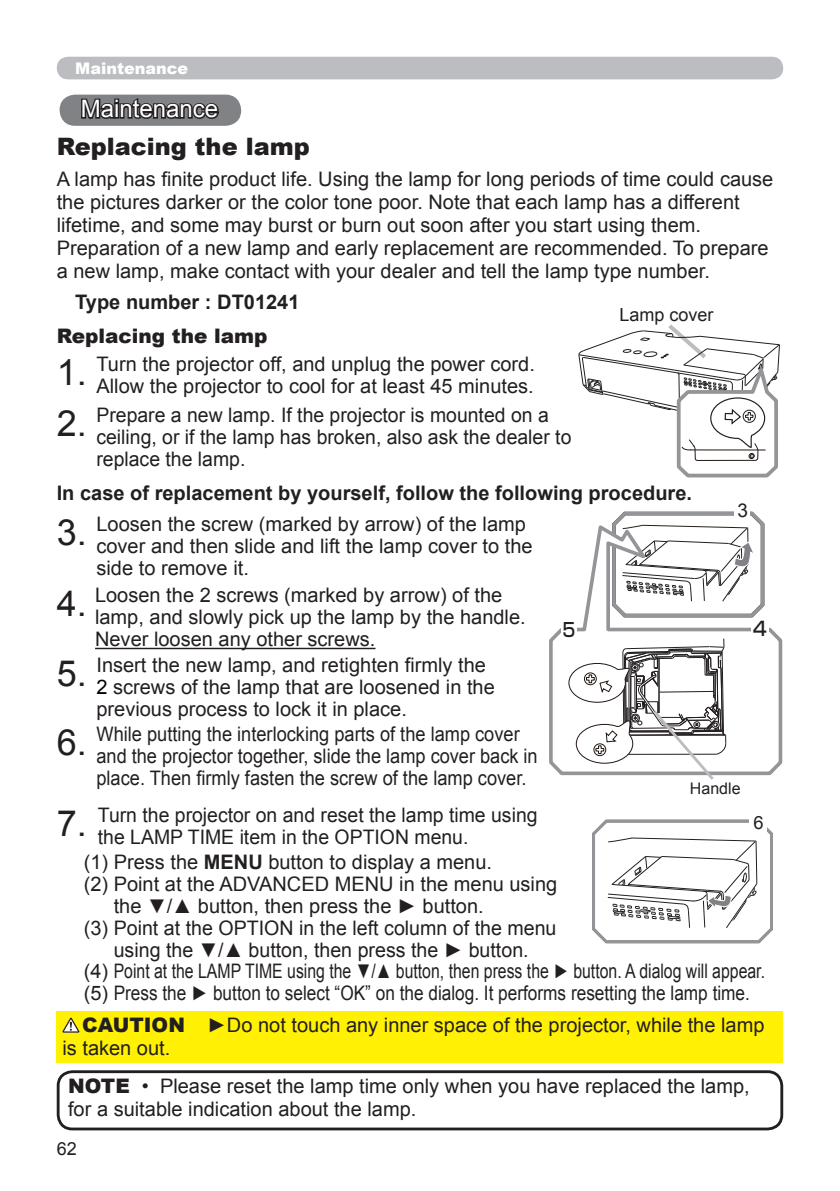
<style>
.page{position:relative;width:840px;height:1191px;background:#fff}
.page>*{position:absolute;margin:0;border:0;box-sizing:border-box;transform-origin:0 0}
.t1{font:900 24px "Arial";color:#231f20}
.t2{font:24px "Arial";color:#fff}
.t3{font:20px/22px "Arial";color:#231f20}
.t4{font:20px/22px "Arial";color:#231f20;scale:.91 1}
.t5{font:700 20px "Arial";color:#231f20}
.t6{font:900 20px "Arial";color:#231f20}
.t7{font:500 19.4px "Shin Go Pro";color:#231f20;scale:.94 1}
.t8{font:19px "Arial";color:#231f20}
.t9{font:500 19px "Shin Go Pro";color:#231f20;scale:.89 1}
.t10{font:18.2px "Arial";color:#231f20}
.t11{font:18px "Arial";color:#231f20}
.t12{font:900 16px "Arial";color:#fff}
.t13{font:16px "Arial";color:#231f20}
.t14{font:500 12.6px "Shin Go Pro";color:#231f20}
.s1{font-size:36px}
.s2{color:#030303}
.s3{font-weight:700}
</style>
<div class="page">
<div style="left:57px;top:57px;width:725px;height:22px;background:#bcbdc0;border-radius:11px"></div>
<div style="left:60px;top:95px;width:181px;height:31px;background:#808285;border-radius:16px"></div>
<svg style="left:80px;top:94px;width:141px;height:25px"></svg>
<hr style="left:95px;top:648px;width:280px;height:1px;background:#231f20">
<div style="left:57px;top:1070px;width:725px;height:60px;border:3px solid #231f20;border-radius:14px"></div>
<div style="left:57px;top:1012px;width:725px;height:51px;background:#fff101"></div>
<svg style="left:62px;top:1017px;width:17px;height:15px"></svg>
<svg style="left:592px;top:819px;width:181px;height:125px"></svg>
<svg style="left:578px;top:324px;width:202px;height:154px"></svg>
<svg style="left:615px;top:511px;width:147px;height:10px"></svg>
<svg style="left:549px;top:521px;width:233px;height:255px"></svg>
<div style="left:561px;top:619px;width:15px;height:23px;background:#fff"></div>
<div style="left:750px;top:620px;width:17px;height:18px;background:#fff"></div>
<svg style="left:568px;top:638px;width:158px;height:142px"></svg>
<p class="t12" style="left:75px;top:57px;width:114px">Maintenance</p>
<p class="t2" style="left:81px;top:93px;width:139px">Maintenance</p>
<p class="t1" style="left:57px;top:129px;width:254px">Replacing the lamp</p>
<p class="t3" style="left:57px;top:167px;width:717px;line-height:23px">A lamp has finite product life. Using the lamp for long periods of time could cause the pictures darker or the color tone poor. Note that each lamp has a different lifetime, and some may burst or burn out soon after you start using them.<br>Preparation of a new lamp and early replacement are recommended. To prepare a new lamp, make contact with your dealer and tell the lamp type number.</p>
<p class="t5" style="left:75px;top:289px;width:226px">Type number : DT01241</p>
<p class="t6" style="left:57px;top:321px;width:212px">Replacing the lamp</p>
<p class="t3" style="left:57px;top:353px;width:479px;text-align:right"><span class="s1">1.</span> Turn the projector off, and unplug the power cord.<br>Allow the projector to cool for at least 45 minutes.</p>
<p class="t3" style="left:96px;top:404px;width:476px;text-indent:-40px"><span class="s1">2.</span> Prepare a new lamp. If the projector is mounted on a ceiling, or if the lamp has broken, also ask the dealer to replace the lamp.</p>
<p class="t11" style="left:619px;top:303px;width:96px">Lamp cover</p>
<p class="t5" style="left:57px;top:480px;width:636px">In case of replacement by yourself, follow the following procedure.</p>
<p class="t8" style="left:737px;top:498px;width:12px">3</p>
<p class="t3" style="left:96px;top:513px;width:437px;text-indent:-40px"><span class="s1">3.</span> Loosen the screw (marked by arrow) of the lamp cover and then slide and lift the lamp cover to the side to remove it.</p>
<p class="t3" style="left:95px;top:584px;width:432px;text-indent:-38px"><span class="s1">4.</span> Loosen the 2 screws (marked by arrow) of the lamp, and slowly pick up the lamp by the handle.<br>Never loosen any other screws.</p>
<p class="t3" style="left:96px;top:654px;width:399px;text-indent:-40px"><span class="s1">5.</span> Insert the new lamp, and retighten firmly the<br><span class="s2">2</span> screws of the lamp that are loosened in the previous process to lock it in place.</p>
<p class="t4" style="left:96px;top:723px;width:486px;text-indent:-40px"><span class="s1">6.</span> While putting the interlocking parts of the lamp cover and the projector together, slide the lamp cover back in place. Then firmly fasten the screw of the lamp cover.</p>
<p class="t3" style="left:98px;top:804px;width:441px;text-indent:-41px"><span class="s1">7.</span> Turn the projector on and reset the lamp time using the LAMP TIME item in the OPTION menu.</p>
<p class="t9" style="left:560px;top:614px;width:21px">５</p>
<p class="t7" style="left:750px;top:612px;width:21px">４</p>
<p class="t14" style="left:755px;top:624px;width:11px">3</p>
<p class="t13" style="left:689px;top:777px;width:52px">Handle</p>
<p class="t10" style="left:753px;top:811px;width:12px">6</p>
<p class="t3" style="left:84px;top:851px;width:409px">(1) Press the <span class="s3">MENU</span> button to display a menu.</p>
<p class="t3" style="left:84px;top:873px;width:475px">(2) Point at the ADVANCED MENU in the menu using</p>
<p class="t3" style="left:114px;top:895px;width:371px">the ▼/▲ button, then press the ► button.</p>
<p class="t3" style="left:84px;top:917px;width:474px">(3) Point at the OPTION in the left column of the menu</p>
<p class="t3" style="left:114px;top:939px;width:416px">using the ▼/▲ button, then press the ► button.</p>
<p class="t3" style="left:84px;top:960px;width:682px">(4) Point at the LAMP TIME using the ▼/▲ button, then press the ► button. A dialog will appear. (5) Press the ► button to select “OK” on the dialog. It performs resetting the lamp time.</p>
<p class="t6" style="left:82px;top:1010px;width:104px">CAUTION</p>
<p class="t3" style="left:62px;top:1037px;width:109px">is taken out.</p>
<p class="t3" style="left:207px;top:1014px;width:558px">►Do not touch any inner space of the projector, while the lamp</p>
<p class="t6" style="left:68px;top:1071px;width:63px">NOTE</p>
<p class="t3" style="left:68px;top:1074px;width:682px;line-height:23px;text-indent:74px">• Please reset the lamp time only when you have replaced the lamp, for a suitable indication about the lamp.</p>
<p class="t11" style="left:57px;top:1137px;width:22px">62</p>
</div>
